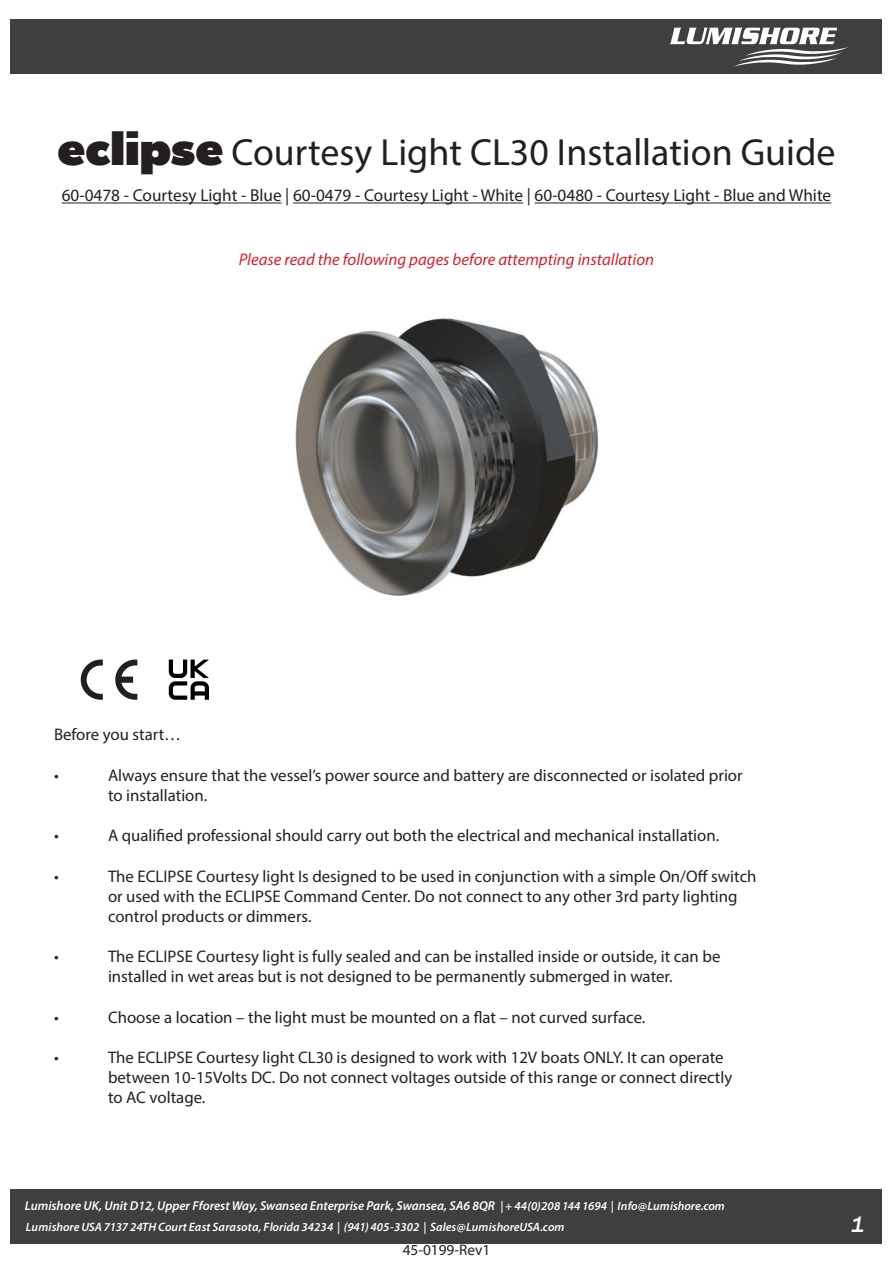
<style>
.page{position:relative;width:893px;height:1263px;background:#fff}
.page>*{position:absolute;margin:0;border:0;box-sizing:border-box;transform-origin:0 0}
.t1{font:37.95px "Myriad Pro";color:#231f20}
.t2{font:italic 500 22.5px "Franklin Gothic";color:#fff}
.t3{font:17.25px "Myriad Pro";color:#231f20}
.t4{font:16.8px/20.1px "Myriad Pro";color:#231f20}
.t5{font:italic 16.8px "Myriad Pro";color:#d1232a}
.t6{font:15.3px "Myriad Pro";color:#231f20}
.t7{font:italic 600 12.9px "Myriad Pro";color:#fff}
.t8{font:italic 600 12.15px "Myriad Pro";color:#fff}
.s1{font-family:"Catalpa";font-weight:800;font-size:45px}
.s2{font-size:12.15px}
</style>
<div class="page">
<div style="left:11px;top:1189px;width:871px;height:54px;background:#403e3e"></div>
<div style="left:11px;top:20px;width:871px;height:54px;background:#403e3e"></div>
<svg style="left:670px;top:28px;width:178px;height:39px"></svg>
<img style="left:295px;top:318px;width:304px;height:278px">
<hr style="left:62px;top:203px;width:220px;height:1px;background:#231f20">
<hr style="left:293px;top:203px;width:230px;height:1px;background:#231f20">
<hr style="left:535px;top:203px;width:296px;height:1px;background:#231f20">
<svg style="left:81px;top:659px;width:22px;height:41px"></svg>
<svg style="left:115px;top:659px;width:22px;height:41px"></svg>
<svg style="left:169px;top:659px;width:40px;height:41px"></svg>
<h1 class="t1" style="left:57px;top:129px;width:779px"><span class="s1">eclipse</span> Courtesy Light CL30 Installation Guide</h1>
<p class="t3" style="left:62px;top:185px;width:771px">60-0478 - Courtesy Light - Blue | 60-0479 - Courtesy Light - White | 60-0480 - Courtesy Light - Blue and White</p>
<p class="t5" style="left:239px;top:249px;width:417px">Please read the following pages before attempting installation</p>
<p class="t4" style="left:54px;top:724px;width:129px">Before you start…</p>
<p class="t4" style="left:54px;top:765px;width:6px">•</p>
<p class="t4" style="left:108px;top:765px;width:636px">Always ensure that the vessel’s power source and battery are disconnected or isolated prior to installation.</p>
<p class="t4" style="left:54px;top:825px;width:6px">•</p>
<p class="t4" style="left:108px;top:825px;width:613px">A qualified professional should carry out both the electrical and mechanical installation.</p>
<p class="t4" style="left:54px;top:866px;width:6px">•</p>
<p class="t4" style="left:108px;top:866px;width:650px">The ECLIPSE Courtesy light Is designed to be used in conjunction with a simple On/Off switch or used with the ECLIPSE Command Center. Do not connect to any other 3rd party lighting control products or dimmers.</p>
<p class="t4" style="left:54px;top:946px;width:6px">•</p>
<p class="t4" style="left:108px;top:946px;width:614px">The ECLIPSE Courtesy light is fully sealed and can be installed inside or outside, it can be installed in wet areas but is not designed to be permanently submerged in water.</p>
<p class="t4" style="left:54px;top:1007px;width:6px">•</p>
<p class="t4" style="left:108px;top:1007px;width:539px">Choose a location – the light must be mounted on a flat – not curved surface.</p>
<p class="t4" style="left:54px;top:1047px;width:6px">•</p>
<p class="t4" style="left:108px;top:1047px;width:626px">The ECLIPSE Courtesy light CL30 is designed to work with 12V boats ONLY. It can operate between 10-15Volts DC. Do not connect voltages outside of this range or connect directly to AC voltage.</p>
<p class="t7" style="left:25px;top:1198px;width:701px">Lumishore UK, Unit D12, Upper Fforest Way, Swansea Enterprise Park, Swansea, SA6 8QR <span class="s2">| + 44(0)208 144 1694 | Info@Lumishore.com</span></p>
<p class="t8" style="left:26px;top:1220px;width:540px">LumishoreUSA 7137 24THCourt East Sarasota, Florida 34234 | (941) 405-3302 | Sales@LumishoreUSA.com</p>
<h2 class="t2" style="left:851px;top:1211px;width:15px">1</h2>
<p class="t6" style="left:403px;top:1240px;width:89px">45-0199-Rev1</p>
</div>
